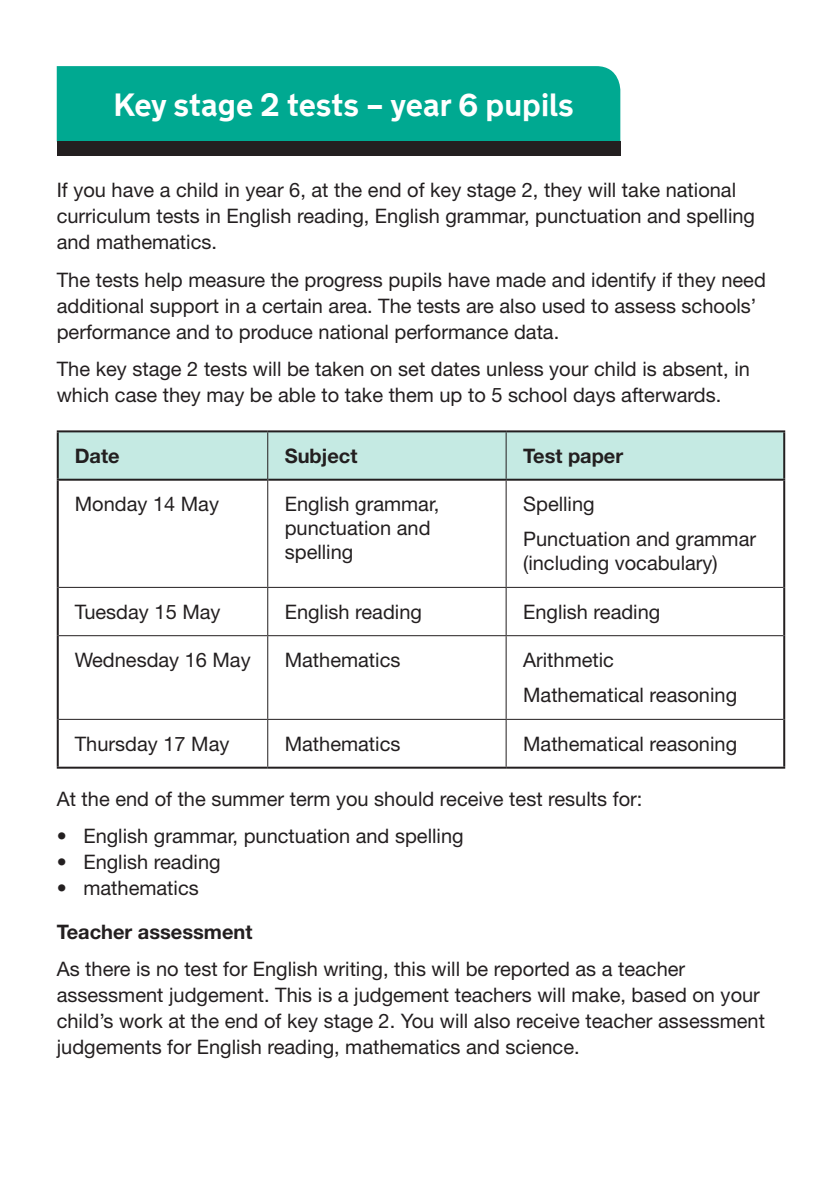
<style>
.page{position:relative;width:840px;height:1191px;background:#fff}
.page>*{position:absolute;margin:0;border:0;box-sizing:border-box;transform-origin:0 0}
.t1{font:700 32px "New Transport";color:#fff}
.Body{font:20px/26px "Helvetica Neue LT Std";color:#231f20}
.Bullet{font:20px "Helvetica Neue LT Std";color:#231f20}
.Body-2{font:700 20px "Helvetica Neue LT Std";color:#231f20}
</style>
<div class="page">
<div style="left:57px;top:66px;width:563px;height:75px;background:#00a991"></div>
<div style="left:57px;top:141px;width:563px;height:15px;background:#231f20"></div>
<div style="left:59px;top:432px;width:723px;height:47px;background:#c5eae3"></div>
<svg style="left:59px;top:481px;width:723px;height:285px"></svg>
<hr style="left:505px;top:432px;width:1px;height:47px;background:#231f20">
<hr style="left:505px;top:481px;width:1px;height:106px;background:#231f20">
<hr style="left:59px;top:587px;width:208px;height:1px;background:#231f20">
<hr style="left:267px;top:587px;width:239px;height:1px;background:#231f20">
<hr style="left:506px;top:587px;width:276px;height:1px;background:#231f20">
<hr style="left:505px;top:588px;width:1px;height:47px;background:#231f20">
<hr style="left:59px;top:635px;width:208px;height:1px;background:#231f20">
<hr style="left:267px;top:635px;width:239px;height:1px;background:#231f20">
<hr style="left:506px;top:635px;width:276px;height:1px;background:#231f20">
<hr style="left:505px;top:636px;width:1px;height:83px;background:#231f20">
<hr style="left:59px;top:719px;width:208px;height:1px;background:#231f20">
<hr style="left:267px;top:719px;width:239px;height:1px;background:#231f20">
<hr style="left:506px;top:719px;width:276px;height:1px;background:#231f20">
<hr style="left:505px;top:720px;width:1px;height:46px;background:#231f20">
<hr style="left:57px;top:479px;width:210px;height:2px;background:#231f20">
<hr style="left:268px;top:479px;width:238px;height:2px;background:#231f20">
<hr style="left:506px;top:479px;width:278px;height:2px;background:#231f20">
<hr style="left:267px;top:432px;width:1px;height:48px;background:#231f20">
<hr style="left:267px;top:480px;width:1px;height:107px;background:#231f20">
<hr style="left:267px;top:588px;width:1px;height:47px;background:#231f20">
<hr style="left:267px;top:636px;width:1px;height:83px;background:#231f20">
<hr style="left:267px;top:720px;width:1px;height:46px;background:#231f20">
<hr style="left:57px;top:430px;width:210px;height:2px;background:#231f20">
<hr style="left:57px;top:432px;width:2px;height:47px;background:#231f20">
<hr style="left:267px;top:430px;width:239px;height:2px;background:#231f20">
<hr style="left:506px;top:430px;width:278px;height:2px;background:#231f20">
<hr style="left:782px;top:432px;width:2px;height:47px;background:#231f20">
<hr style="left:57px;top:481px;width:2px;height:106px;background:#231f20">
<hr style="left:782px;top:481px;width:2px;height:106px;background:#231f20">
<hr style="left:57px;top:587px;width:2px;height:48px;background:#231f20">
<hr style="left:782px;top:587px;width:2px;height:48px;background:#231f20">
<hr style="left:57px;top:635px;width:2px;height:84px;background:#231f20">
<hr style="left:782px;top:635px;width:2px;height:84px;background:#231f20">
<hr style="left:57px;top:719px;width:2px;height:47px;background:#231f20">
<hr style="left:782px;top:719px;width:2px;height:47px;background:#231f20">
<hr style="left:57px;top:766px;width:210px;height:2px;background:#231f20">
<hr style="left:267px;top:766px;width:239px;height:2px;background:#231f20">
<hr style="left:506px;top:766px;width:278px;height:2px;background:#231f20">
<p class="t1" style="left:113px;top:84px;width:461px">Key stage 2 tests – year 6 pupils</p>
<p class="Body" style="left:57px;top:177px;width:699px">If you have a child in year 6, at the end of key stage 2, they will take national curriculum tests in English reading, English grammar, punctuation and spelling and mathematics.</p>
<p class="Body" style="left:57px;top:266px;width:710px">The tests help measure the progress pupils have made and identify if they need additional support in a certain area. The tests are also used to assess schools’ performance and to produce national performance data.</p>
<p class="Body" style="left:57px;top:356px;width:694px">The key stage 2 tests will be taken on set dates unless your child is absent, in which case they may be able to take them up to 5 school days afterwards.</p>
<p class="Body-2" style="left:75px;top:443px;width:46px">Date</p>
<p class="Body-2" style="left:284px;top:443px;width:74px">Subject</p>
<p class="Body-2" style="left:523px;top:443px;width:101px">Test paper</p>
<p class="Body" style="left:75px;top:490px;width:146px">Monday 14 May</p>
<p class="Body" style="left:284px;top:491px;width:156px;line-height:24px">English grammar, punctuation and spelling</p>
<p class="Body" style="left:523px;top:490px;width:73px">Spelling</p>
<p class="Body" style="left:523px;top:527px;width:234px;line-height:24px">Punctuation and grammar (including vocabulary)</p>
<p class="Body" style="left:75px;top:598px;width:147px">Tuesday 15 May</p>
<p class="Body" style="left:284px;top:598px;width:139px">English reading</p>
<p class="Body" style="left:523px;top:598px;width:139px">English reading</p>
<p class="Body" style="left:75px;top:646px;width:177px">Wednesday 16 May</p>
<p class="Body" style="left:284px;top:646px;width:117px">Mathematics</p>
<p class="Body" style="left:523px;top:646px;width:92px">Arithmetic</p>
<p class="Body" style="left:523px;top:682px;width:215px">Mathematical reasoning</p>
<p class="Body" style="left:75px;top:730px;width:156px">Thursday 17 May</p>
<p class="Body" style="left:284px;top:730px;width:117px">Mathematics</p>
<p class="Body" style="left:523px;top:730px;width:215px">Mathematical reasoning</p>
<p class="Body" style="left:57px;top:785px;width:586px">At the end of the summer term you should receive test results for:</p>
<p class="Bullet" style="left:57px;top:824px;width:408px">• English grammar, punctuation and spelling</p>
<p class="Bullet" style="left:57px;top:850px;width:165px">• English reading</p>
<p class="Bullet" style="left:57px;top:876px;width:143px">• mathematics</p>
<p class="Body-2" style="left:57px;top:919px;width:197px">Teacher assessment</p>
<p class="Body" style="left:57px;top:955px;width:709px">As there is no test for English writing, this will be reported as a teacher assessment judgement. This is a judgement teachers will make, based on your child’s work at the end of key stage 2. You will also receive teacher assessment judgements for English reading, mathematics and science.</p>
</div>
